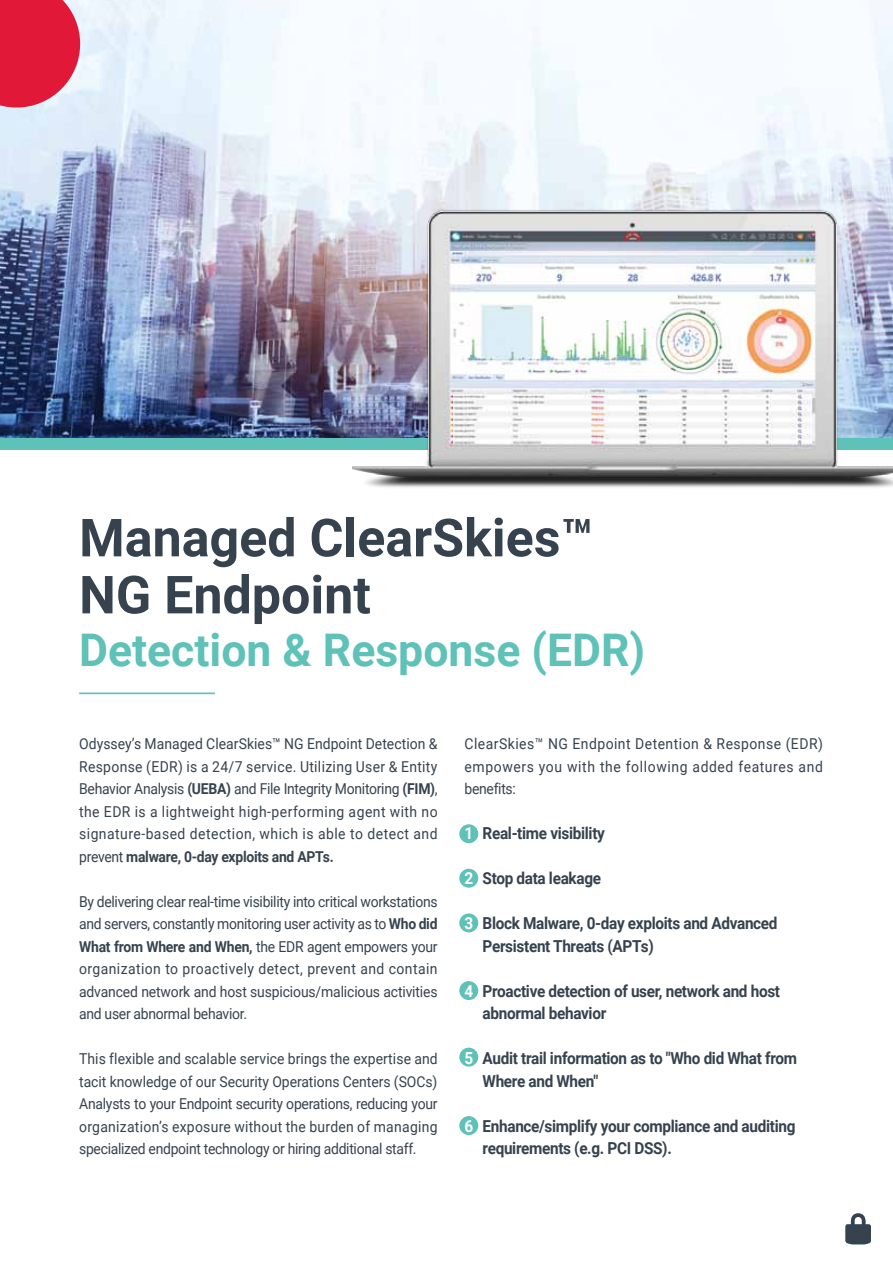
<style>
.page{position:relative;width:893px;height:1263px;background:#fff}
.page>*{position:absolute;margin:0;border:0;box-sizing:border-box;transform-origin:0 0}
.t1{font:700 52.5px/57px "Roboto";color:#36424e}
.t2{font:700 45px "Roboto";color:#5ec2b8}
.t3{font:700 16.5px/22.5px "Roboto";letter-spacing:-.02em;color:#36424e;scale:.93 1}
.t4{font:15px/22.5px "Roboto";letter-spacing:-.01em;color:#36424e;text-align:justify;scale:.93 1}
.s1{font-weight:700}
.s2{color:#fff}
</style>
<div class="page">
<div style="left:459px;top:824px;width:19px;height:19px;background:#5ec2b8;border-radius:50%"></div>
<div style="left:459px;top:869px;width:19px;height:19px;background:#5ec2b8;border-radius:50%"></div>
<div style="left:459px;top:913px;width:19px;height:19px;background:#5ec2b8;border-radius:50%"></div>
<div style="left:459px;top:981px;width:19px;height:19px;background:#5ec2b8;border-radius:50%"></div>
<div style="left:459px;top:1048px;width:19px;height:18px;background:#5ec2b8;border-radius:50%"></div>
<div style="left:459px;top:1116px;width:19px;height:19px;background:#5ec2b8;border-radius:50%"></div>
<img style="left:0;top:0;width:893px;height:437px">
<svg style="left:845px;top:1213px;width:26px;height:31px"></svg>
<hr style="left:79px;top:692px;width:136px;height:2px;background:#5ec2b8">
<img style="left:350px;top:199px;width:543px;height:289px">
<svg style="left:0;top:0;width:80px;height:108px;background:#e13350"></svg>
<h1 class="t1" style="left:79px;top:507px;width:516px">Managed ClearSkies™<br>NG Endpoint</h1>
<h2 class="t2" style="left:79px;top:618px;width:568px">Detection &amp; Response (EDR)</h2>
<p class="t4" style="left:79px;top:732px;width:387px">Odyssey’s Managed ClearSkies™ NG Endpoint Detection &amp; Response (EDR) is a 24/7 service. Utilizing User &amp; Entity Behavior Analysis <span class="s1">(UEBA)</span> and File Integrity Monitoring <span class="s1">(FIM)</span>, the EDR is a lightweight high-performing agent with no signature-based detection, which is able to detect and prevent <span class="s1">malware, 0-day exploits and APTs.</span></p>
<p class="t4" style="left:79px;top:889px;width:387px">By delivering clear real-time visibility into critical workstations and servers, constantly monitoring user activity as to <span class="s1">Who did What from Where and When,</span> the EDR agent empowers your organization to proactively detect, prevent and contain advanced network and host suspicious/malicious activities and user abnormal behavior.</p>
<p class="t4" style="left:79px;top:1047px;width:387px">This flexible and scalable service brings the expertise and tacit knowledge of our Security Operations Centers (SOCs)<br>Analysts to your Endpoint security operations, reducing your organization’s exposure without the burden of managing specialized endpoint technology or hiring additional staff.</p>
<p class="t4" style="left:465px;top:732px;width:387px">ClearSkies™ NG Endpoint Detention &amp; Response (EDR) empowers you with the following added features and benefits:</p>
<p class="t3" style="left:465px;top:821px;width:152px"><span class="s2">1</span> Real-time visibility</p>
<p class="t3" style="left:465px;top:866px;width:148px"><span class="s2">2</span> Stop data leakage</p>
<p class="t3" style="left:483px;top:911px;width:319px;text-indent:-18px"><span class="s2">3</span> Block Malware, 0-day exploits and Advanced<br>Persistent Threats (APTs)</p>
<p class="t3" style="left:483px;top:979px;width:321px;text-indent:-18px"><span class="s2">4</span> Proactive detection of user, network and host abnormal behavior</p>
<p class="t3" style="left:483px;top:1046px;width:340px;text-indent:-18px"><span class="s2">5</span> Audit trail information as to "Who did What from<br>Where and When"</p>
<p class="t3" style="left:483px;top:1114px;width:338px;text-indent:-18px"><span class="s2">6</span> Enhance/simplify your compliance and auditing requirements (e.g. PCI DSS).</p>
</div>
